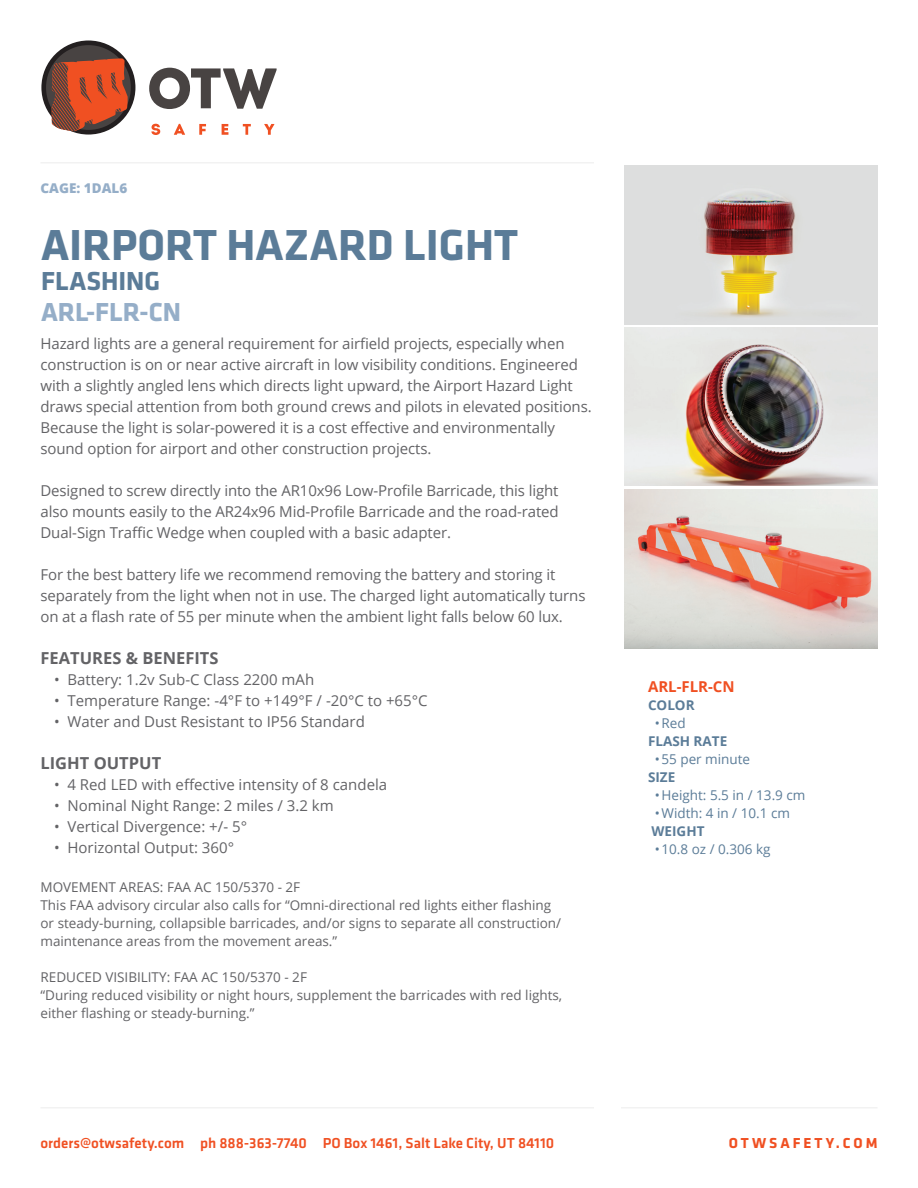
<style>
.page{position:relative;width:918px;height:1188px;background:#fff}
.page>*{position:absolute;margin:0;border:0;box-sizing:border-box;transform-origin:0 0}
.t1{font:700 45px "Klavika";color:#5b7c98}
.t2{font:700 27px "Klavika";color:#95aec8}
.t3{font:700 27px "Klavika";color:#5b7c98}
.t4{font:700 16.5px "Open Sans";color:#636366}
.t5{font:15px/21px "Open Sans";letter-spacing:-.01em;color:#636366}
.t6{font:500 15px "Klavika";color:#f05022}
.t7{font:700 15px "Klavika";letter-spacing:.2em;color:#f05022}
.t8{font:700 15px "Open Sans";color:#f05022}
.t9{font:13.5px/18px "Open Sans";color:#636366}
.t10{font:13.5px "Open Sans";color:#5b7c98}
.t11{font:700 13.5px "Open Sans";color:#5b7c98}
.t12{font:800 13.5px "Open Sans";color:#95aec8}
</style>
<div class="page">
<svg style="left:149px;top:68px;width:128px;height:41px"></svg>
<svg style="left:151px;top:124px;width:9px;height:11px"></svg>
<svg style="left:174px;top:124px;width:11px;height:11px"></svg>
<svg style="left:199px;top:124px;width:7px;height:11px"></svg>
<svg style="left:222px;top:124px;width:6px;height:11px"></svg>
<svg style="left:243px;top:124px;width:8px;height:11px"></svg>
<svg style="left:264px;top:124px;width:10px;height:11px"></svg>
<svg style="left:41px;top:41px;width:94px;height:94px"></svg>
<hr style="left:40px;top:162px;width:554px;height:1px;background:#bdbebf">
<hr style="left:40px;top:1107px;width:554px;height:1px;background:#bdbebf">
<img style="left:624px;top:165px;width:254px;height:159px">
<img style="left:624px;top:327px;width:254px;height:159px">
<img style="left:624px;top:489px;width:254px;height:159px">
<hr style="left:621px;top:1107px;width:257px;height:1px;background:#bdbebf">
<p class="t12" style="left:40px;top:177px;width:88px">CAGE: 1DAL6</p>
<h1 class="t1" style="left:41px;top:220px;width:479px">AIRPORT HAZARD LIGHT</h1>
<h2 class="t3" style="left:41px;top:267px;width:121px">FLASHING</h2>
<h2 class="t2" style="left:41px;top:297px;width:142px">ARL-FLR-CN</h2>
<p class="t5" style="left:40px;top:333px;width:553px">Hazard lights are a general requirement for airfield projects, especially when construction is on or near active aircraft in low visibility conditions. Engineered with a slightly angled lens which directs light upward, the Airport Hazard Light draws special attention from both ground crews and pilots in elevated positions.<br>Because the light is solar-powered it is a cost effective and environmentally sound option for airport and other construction projects.</p>
<p class="t5" style="left:40px;top:480px;width:520px;text-align:justify">Designed to screw directly into the AR10x96 Low-Profile Barricade, this light also mounts easily to the AR24x96 Mid-Profile Barricade and the road-rated Dual-Sign Traffic Wedge when coupled with a basic adapter.</p>
<p class="t5" style="left:40px;top:564px;width:547px">For the best battery life we recommend removing the battery and storing it separately from the light when not in use. The charged light automatically turns on at a flash rate of 55 per minute when the ambient light falls below 60 lux.</p>
<p class="t4" style="left:40px;top:646px;width:180px">FEATURES &amp; BENEFITS</p>
<p class="t5" style="left:54px;top:669px;width:262px">• Battery: 1.2v Sub-C Class 2200 mAh</p>
<p class="t5" style="left:54px;top:690px;width:375px">• Temperature Range: -4°F to +149°F / -20°C to +65°C</p>
<p class="t5" style="left:54px;top:711px;width:312px">• Water and Dust Resistant to IP56 Standard</p>
<p class="t4" style="left:40px;top:751px;width:122px">LIGHT OUTPUT</p>
<p class="t5" style="left:54px;top:774px;width:335px">• 4 Red LED with effective intensity of 8 candela</p>
<p class="t5" style="left:54px;top:795px;width:281px">• Nominal Night Range: 2 miles / 3.2 km</p>
<p class="t5" style="left:54px;top:816px;width:195px">• Vertical Divergence: +/- 5°</p>
<p class="t5" style="left:54px;top:837px;width:182px">• Horizontal Output: 360°</p>
<p class="t9" style="left:40px;top:878px;width:522px">MOVEMENT AREAS: FAA AC 150/5370 - 2F<br>This FAA advisory circular also calls for “Omni-directional red lights either flashing or steady-burning, collapsible barricades, and/or signs to separate all construction/ maintenance areas from the movement areas.”</p>
<p class="t9" style="left:40px;top:968px;width:523px">REDUCED VISIBILITY: FAA AC 150/5370 - 2F<br>“During reduced visibility or night hours, supplement the barricades with red lights, either flashing or steady-burning.”</p>
<p class="t6" style="left:40px;top:1134px;width:515px">orders@otwsafety.com ph 888-363-7740 PO Box 1461, Salt Lake City, UT 84110</p>
<p class="t8" style="left:648px;top:676px;width:88px">ARL-FLR-CN</p>
<p class="t11" style="left:648px;top:696px;width:48px">COLOR</p>
<p class="t10" style="left:655px;top:714px;width:32px">•Red</p>
<p class="t11" style="left:648px;top:732px;width:81px">FLASH RATE</p>
<p class="t10" style="left:655px;top:750px;width:97px">•55 per minute</p>
<p class="t11" style="left:648px;top:768px;width:29px">SIZE</p>
<p class="t10" style="left:655px;top:786px;width:152px">•Height: 5.5 in / 13.9 cm</p>
<p class="t10" style="left:655px;top:804px;width:137px">•Width: 4 in / 10.1 cm</p>
<p class="t11" style="left:652px;top:822px;width:55px">WEIGHT</p>
<p class="t10" style="left:655px;top:840px;width:117px">•10.8 oz / 0.306 kg</p>
<p class="t7" style="left:729px;top:1134px;width:150px">OTWSAFETY.COM</p>
</div>
